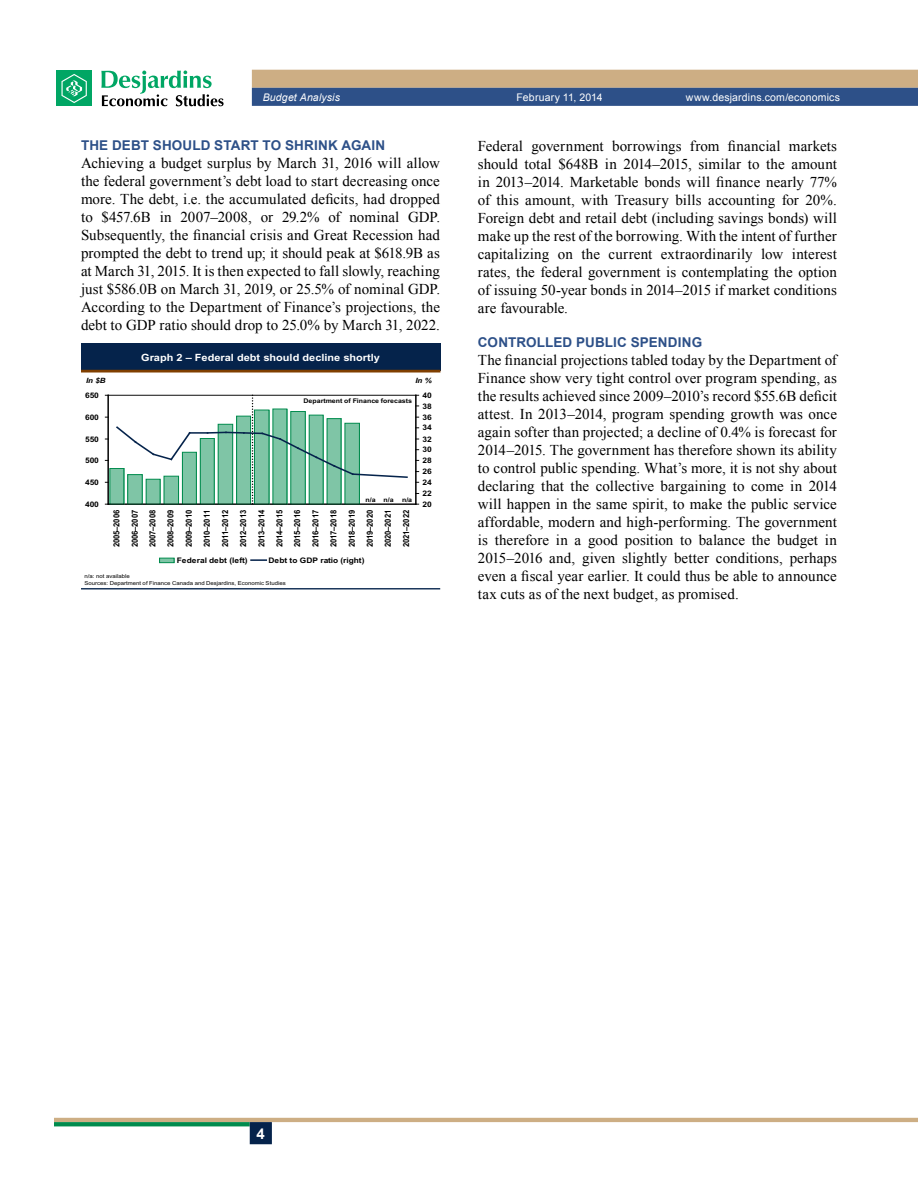
<style>
.page{position:relative;width:918px;height:1188px;background:#fff}
.page>*{position:absolute;margin:0;border:0;box-sizing:border-box;transform-origin:0 0}
.t1{font:15px/18px "Times New Roman";letter-spacing:.005em;color:#000;text-align:justify}
.t2{font:700 15px "Arial";color:#fff}
.t3{font:700 13.5px "Arial";letter-spacing:.015em;color:#2d5088}
.t4{font:10.5px "Arial";letter-spacing:.015em;color:#fff}
.t5{font:italic 10.5px "Arial";letter-spacing:.015em;color:#fff}
.t6{font:700 10.05px "Arial";color:#fff;scale:1.1 1}
.t7{font:700 8.4px/18.1px "Arial";letter-spacing:-.025em;color:#000;text-align:justify;scale:.91 1}
.t8{font:700 7.65px "Arial";letter-spacing:-.025em;color:#000;scale:1.1 1}
.t9{font:700 7.65px "Arial";color:#000;scale:1.1 1}
.t10{font:700 7.65px "Arial";letter-spacing:-.005em;color:#000;scale:1.1 1}
.t11{font:italic 700 7.2px "Arial";color:#000;scale:1.1 1}
.t12{font:700 6.45px "Arial";color:#000;scale:1.1 1}
.t13{font:5.4px/6.6px "Arial";letter-spacing:.005em;color:#000;scale:1.1 1}
</style>
<div class="page">
<hr style="left:54px;top:1118px;width:864px;height:4px;background:#cdae84">
<svg style="left:54px;top:1122px;width:196px;height:4px"></svg>
<div style="left:250px;top:1122px;width:22px;height:22px;background:#05234b;border:2px solid #05234b"></div>
<svg style="left:252px;top:70px;width:666px;height:36px;background:#7c7f86"></svg>
<div style="left:56px;top:71px;width:36px;height:35px;background:#00a664"></div>
<svg style="left:61px;top:74px;width:26px;height:29px"></svg>
<svg style="left:101px;top:70px;width:123px;height:36px"></svg>
<div style="left:81px;top:344px;width:359px;height:27px;background:#05234b"></div>
<hr style="left:81px;top:370px;width:359px;height:3px;background:#803f00">
<hr style="left:81px;top:588px;width:359px;height:1px;background:#05234b">
<hr style="left:108px;top:395px;width:308px;height:1px;background:#000">
<div style="left:110px;top:469px;width:14px;height:35px;background:#7fc5a6"></div>
<hr style="left:108px;top:395px;width:1px;height:109px;background:#000">
<hr style="left:108px;top:504px;width:308px;height:1px;background:#000">
<hr style="left:416px;top:395px;width:1px;height:109px;background:#000">
<div style="left:160px;top:558px;width:14px;height:5px;background:#7fc5a6"></div>
<div style="left:159px;top:558px;width:15px;height:5px;border:1px solid #008b4d"></div>
<svg style="left:251px;top:559px;width:15px;height:2px"></svg>
<svg style="left:115px;top:395px;width:294px;height:110px"></svg>
<p class="t5" style="left:263px;top:90px;width:79px">Budget Analysis</p>
<p class="t4" style="left:517px;top:90px;width:88px">February 11, 2014</p>
<p class="t4" style="left:686px;top:90px;width:156px">www.desjardins.com/economics</p>
<p class="t3" style="left:81px;top:137px;width:42px">The debt</p>
<p class="t3" style="left:153px;top:137px;width:71px">should sta</p>
<p class="t3" style="left:241px;top:137px;width:112px">rt to shrink aga</p>
<p class="t3" style="left:372px;top:137px;width:13px">in</p>
<p class="t1" style="left:81px;top:154px;width:361px">Achieving a budget surplus by March 31, 2016 will allow the federal government’s debt load to start decreasing once more. The debt, i.e. the accumulated deficits, had dropped to $457.6B in 2007–2008, or 29.2% of nominal GDP.<br>Subsequently, the financial crisis and Great Recession had prompted the debt to trend up; it should peak at $618.9B as at March 31, 2015. It is then expected to fall slowly, reaching just $586.0B on March 31, 2019, or 25.5% of nominal GDP.<br>According to the Department of Finance’s projections, the debt to GDP ratio should drop to 25.0% by March 31, 2022.</p>
<p class="t6" style="left:141px;top:352px;width:219px">Graph 2 – Federal debt should decline shortly</p>
<p class="t11" style="left:86px;top:377px;width:19px">In $B</p>
<p class="t11" style="left:415px;top:377px;width:16px">In %</p>
<p class="t12" style="left:304px;top:397px;width:100px">Department of Finance forecasts</p>
<p class="t8" style="left:85px;top:391px;width:14px">650</p>
<p class="t8" style="left:423px;top:391px;width:10px">40</p>
<p class="t8" style="left:423px;top:401px;width:10px">38</p>
<p class="t8" style="left:85px;top:413px;width:14px">600</p>
<p class="t8" style="left:85px;top:434px;width:14px">550</p>
<p class="t8" style="left:85px;top:456px;width:14px">500</p>
<p class="t8" style="left:85px;top:478px;width:14px">450</p>
<p class="t8" style="left:85px;top:500px;width:14px">400</p>
<p class="t12" style="left:366px;top:496px;width:27px">n/a n/a</p>
<p class="t12" style="left:402px;top:496px;width:11px">n/a</p>
<p class="t7" style="left:107px;top:547px;width:42px;rotate:-90deg">2005–2006<br>2006–2007<br>2007–2008<br>2008–2009<br>2009–2010<br>2010–2011<br>2011–2012<br>2012–2013<br>2013–2014<br>2014–2015<br>2015–2016<br>2016–2017<br>2017–2018<br>2018–2019<br>2019–2020<br>2020–2021<br>2021–2022</p>
<p class="t10" style="left:177px;top:556px;width:66px">Federal debt (left)</p>
<p class="t9" style="left:268px;top:556px;width:89px">Debt to GDP ratio (right)</p>
<p class="t13" style="left:85px;top:573px;width:184px">n/a: not available<br>Sources: Department of Finance Canada and Desjardins, Economic Studies</p>
<p class="t8" style="left:423px;top:413px;width:10px">36</p>
<p class="t8" style="left:423px;top:423px;width:10px">34</p>
<p class="t8" style="left:423px;top:434px;width:10px">32</p>
<p class="t8" style="left:423px;top:445px;width:10px">30</p>
<p class="t8" style="left:423px;top:456px;width:10px">28</p>
<p class="t8" style="left:423px;top:467px;width:10px">26</p>
<p class="t8" style="left:423px;top:478px;width:10px">24</p>
<p class="t8" style="left:423px;top:489px;width:10px">22</p>
<p class="t8" style="left:423px;top:500px;width:10px">20</p>
<p class="t1" style="left:478px;top:137px;width:361px">Federal government borrowings from financial markets should total $648B in 2014–2015, similar to the amount in 2013–2014. Marketable bonds will finance nearly 77% of this amount, with Treasury bills accounting for 20%.<br>Foreign debt and retail debt (including savings bonds) will make up the rest of the borrowing. With the intent of further capitalizing on the current extraordinarily low interest rates, the federal government is contemplating the option of issuing 50‑year bonds in 2014–2015 if market conditions are favourable.</p>
<p class="t3" style="left:478px;top:333px;width:109px">Controlled pub</p>
<p class="t3" style="left:605px;top:333px;width:36px">lic spend</p>
<p class="t3" style="left:678px;top:333px;width:15px">ing</p>
<p class="t1" style="left:478px;top:351px;width:361px">The financial projections tabled today by the Department of Finance show very tight control over program spending, as the results achieved since 2009–2010’s record $55.6B deficit attest. In 2013–2014, program spending growth was once again softer than projected; a decline of 0.4% is forecast for 2014–2015. The government has therefore shown its ability to control public spending. What’s more, it is not shy about declaring that the collective bargaining to come in 2014 will happen in the same spirit, to make the public service affordable, modern and high-performing. The government is therefore in a good position to balance the budget in 2015–2016 and, given slightly better conditions, perhaps even a fiscal year earlier. It could thus be able to announce tax cuts as of the next budget, as promised.</p>
<p class="t2" style="left:257px;top:1124px;width:10px">4</p>
</div>
